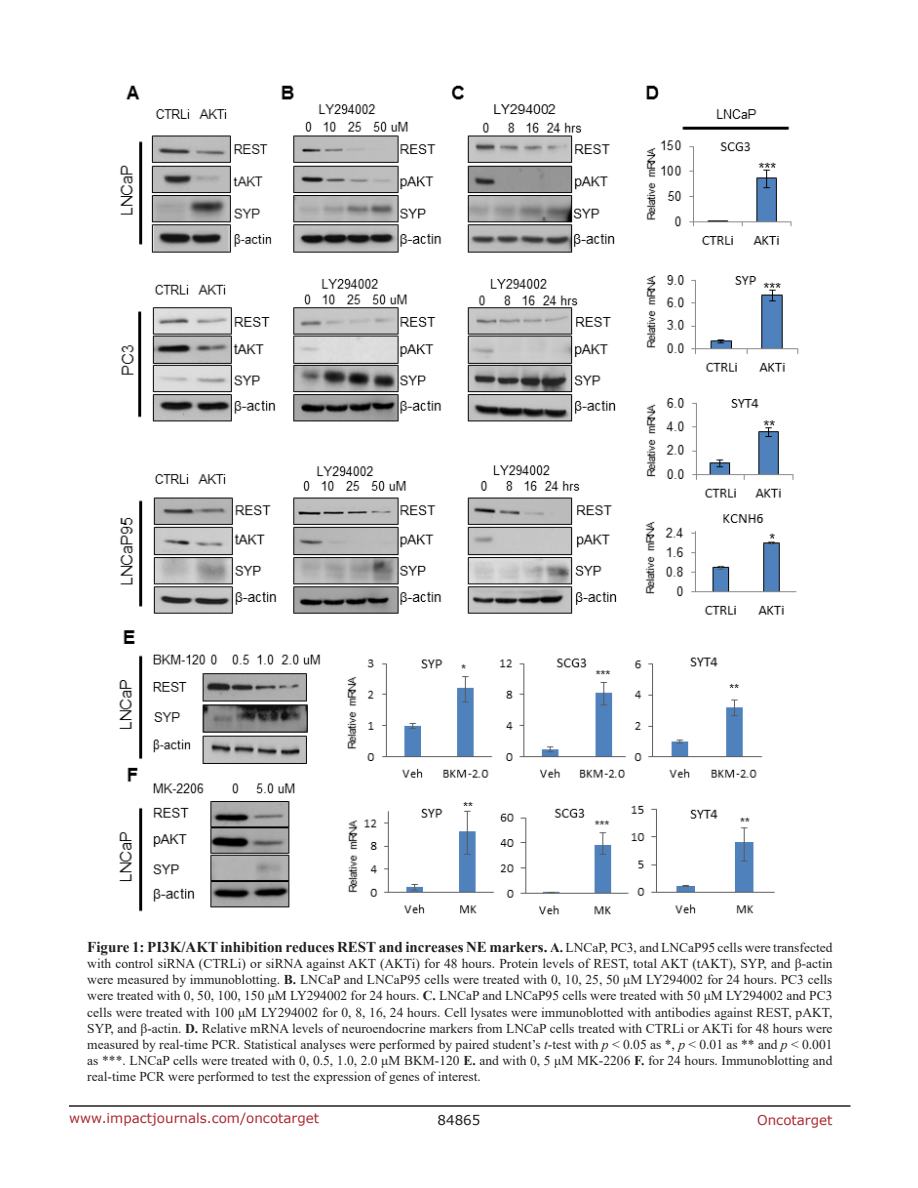
<style>
.page{position:relative;width:918px;height:1188px;background:#fff}
.page>*{position:absolute;margin:0;border:0;box-sizing:border-box;transform-origin:0 0}
.FigureText{font:700 15px "Times New Roman";color:#221f22}
.FigureText-2{font:13.5px/16.2px "Times New Roman";color:#221f22;text-align:justify}
.t1{font:13.5px "Verdana";color:#ac2b31}
.t2{font:13.5px "Verdana";color:#221f22}
.s1{font-size:13.5px}
.s2{font-weight:400;font-size:13.5px}
.s3{font-weight:700}
.s4{font-style:italic}
</style>
<div class="page">
<hr style="left:69px;top:1105px;width:781px;height:2px;background:#231f20">
<img style="left:119px;top:85px;width:680px;height:830px">
<p class="FigureText" style="left:87px;top:936px;width:747px">Figure 1: PI3K/AKT inhibition reduces REST and increases NE markers. <span class="s1">A.</span> <span class="s2">LNCaP, PC3, and LNCaP95 cells were transfected</span></p>
<p class="FigureText-2" style="left:87px;top:955px;width:747px">with control siRNA (CTRLi) or siRNA against AKT (AKTi) for 48 hours. Protein levels of REST, total AKT (tAKT), SYP, and β-actin were measured by immunoblotting. <span class="s3">B.</span> LNCaP and LNCaP95 cells were treated with 0, 10, 25, 50 μM LY294002 for 24 hours. PC3 cells were treated with 0, 50, 100, 150 μM LY294002 for 24 hours. <span class="s3">C.</span> LNCaP and LNCaP95 cells were treated with 50 μM LY294002 and PC3 cells were treated with 100 μM LY294002 for 0, 8, 16, 24 hours. Cell lysates were immunoblotted with antibodies against REST, pAKT, SYP, and β-actin. <span class="s3">D.</span> Relative mRNA levels of neuroendocrine markers from LNCaP cells treated with CTRLi or AKTi for 48 hours were measured by real-time PCR. Statistical analyses were performed by paired student’s <span class="s4">t</span>-test with <span class="s4">p</span> &lt; 0.05 as *, <span class="s4">p</span> &lt; 0.01 as ** and <span class="s4">p</span> &lt; 0.001 as ***. LNCaP cells were treated with 0, 0.5, 1.0, 2.0 μM BKM-120 <span class="s3">E.</span> and with 0, 5 μM MK-2206 <span class="s3">F.</span> for 24 hours. Immunoblotting and real-time PCR were performed to test the expression of genes of interest.</p>
<p class="t1" style="left:69px;top:1109px;width:252px">www.impactjournals.com/oncotarget</p>
<p class="t2" style="left:438px;top:1111px;width:44px">84865</p>
<p class="t1" style="left:757px;top:1111px;width:77px">Oncotarget</p>
</div>
